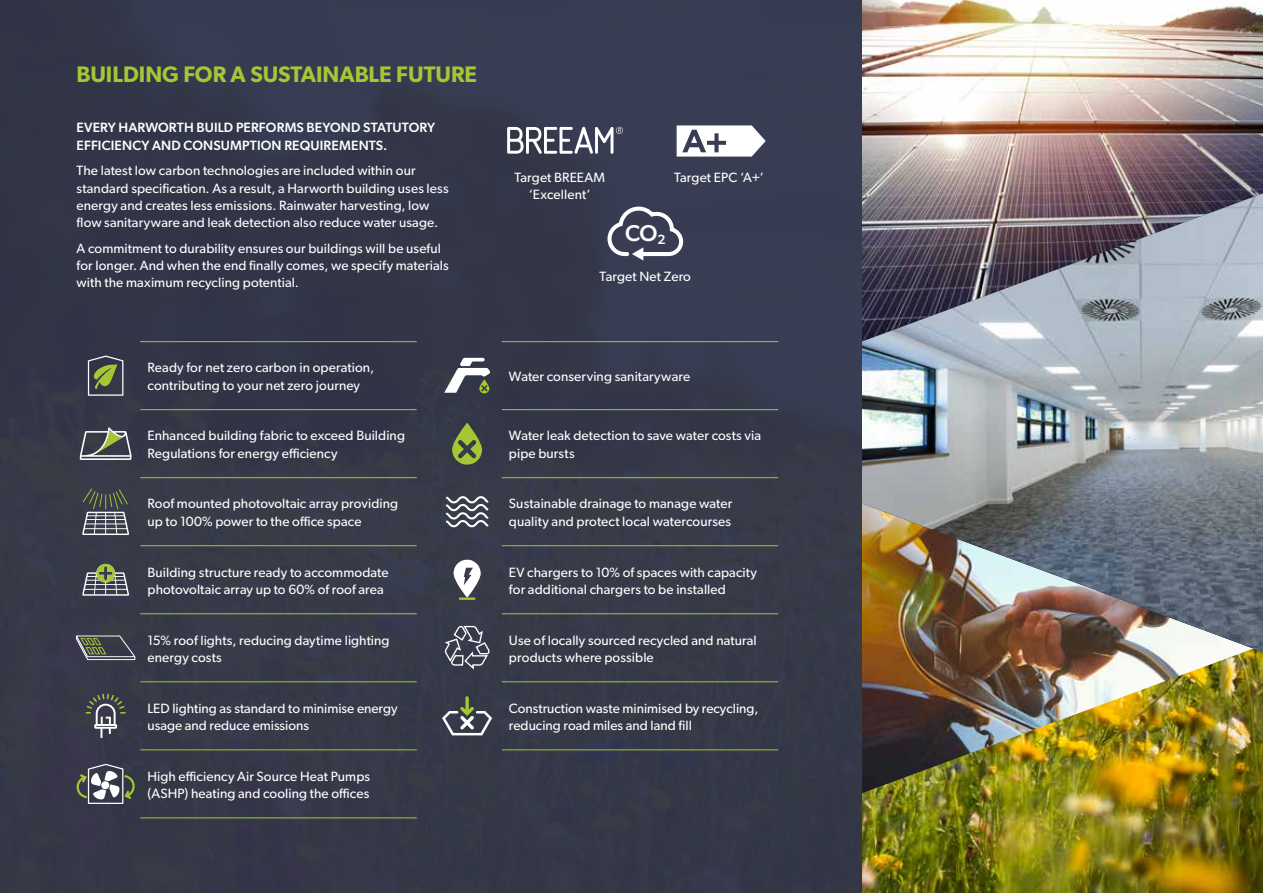
<style>
.page{position:relative;width:1263px;height:893px;background:#fff}
.page>*{position:absolute;margin:0;border:0;box-sizing:border-box;transform-origin:0 0}
.t1{font:500 22.95px "Gibson";color:#fff}
.t2{font:600 22.5px "Gibson";color:#a5c734}
.t3{font:13.5px/17.2px "Gibson";letter-spacing:.01em;color:#fff}
.t4{font:500 13.5px/17.2px "Gibson";letter-spacing:.01em;color:#fff}
</style>
<div class="page">
<img style="left:862px;top:0;width:401px;height:193px">
<img style="left:862px;top:820px;width:401px;height:73px">
<img style="left:862px;top:652px;width:401px;height:168px">
<img style="left:862px;top:193px;width:401px;height:459px">
<img style="left:0;top:0;width:862px;height:893px">
<svg style="left:507px;top:127px;width:116px;height:27px"></svg>
<hr style="left:140px;top:341px;width:277px;height:1px;background:#a5c734">
<hr style="left:140px;top:409px;width:277px;height:1px;background:#a5c734">
<hr style="left:140px;top:477px;width:277px;height:1px;background:#a5c734">
<hr style="left:140px;top:545px;width:277px;height:1px;background:#a5c734">
<hr style="left:140px;top:613px;width:277px;height:1px;background:#a5c734">
<hr style="left:140px;top:681px;width:277px;height:1px;background:#a5c734">
<hr style="left:140px;top:749px;width:277px;height:1px;background:#a5c734">
<hr style="left:140px;top:817px;width:277px;height:1px;background:#a5c734">
<svg style="left:88px;top:356px;width:35px;height:40px"></svg>
<svg style="left:80px;top:427px;width:52px;height:33px;background:#6b706e"></svg>
<svg style="left:82px;top:488px;width:47px;height:47px;background:#5f6466"></svg>
<svg style="left:82px;top:564px;width:47px;height:32px;background:#6f766c"></svg>
<svg style="left:76px;top:635px;width:59px;height:25px"></svg>
<svg style="left:86px;top:694px;width:40px;height:44px;background:#585b60"></svg>
<svg style="left:75px;top:764px;width:61px;height:40px"></svg>
<hr style="left:502px;top:341px;width:276px;height:1px;background:#a5c734">
<hr style="left:502px;top:409px;width:276px;height:1px;background:#a5c734">
<hr style="left:502px;top:477px;width:276px;height:1px;background:#a5c734">
<hr style="left:502px;top:545px;width:276px;height:1px;background:#a5c734">
<hr style="left:502px;top:613px;width:276px;height:1px;background:#a5c734">
<hr style="left:502px;top:681px;width:276px;height:1px;background:#a5c734">
<hr style="left:502px;top:749px;width:276px;height:1px;background:#a5c734">
<svg style="left:444px;top:358px;width:46px;height:36px"></svg>
<svg style="left:452px;top:423px;width:31px;height:43px"></svg>
<svg style="left:446px;top:496px;width:42px;height:31px"></svg>
<svg style="left:453px;top:559px;width:28px;height:39px"></svg>
<hr style="left:460px;top:597px;width:14px;height:3px;background:#a5c734">
<svg style="left:442px;top:625px;width:50px;height:110px;background:#525660"></svg>
<svg style="left:677px;top:125px;width:89px;height:32px"></svg>
<svg style="left:605px;top:205px;width:80px;height:56px;background:#5b5f71"></svg>
<h2 class="t2" style="left:77px;top:61px;width:402px">BUILDING FOR A SUSTAINABLE FUTURE</h2>
<p class="t4" style="left:77px;top:119px;width:360px">EVERY HARWORTH BUILD PERFORMS BEYOND STATUTORY<br>EFFICIENCY AND CONSUMPTION REQUIREMENTS.</p>
<p class="t3" style="left:77px;top:162px;width:374px">The latest low carbon technologies are included within our standard specification. As a result, a Harworth building uses less energy and creates less emissions. Rainwater harvesting, low flow sanitaryware and leak detection also reduce water usage.</p>
<p class="t3" style="left:77px;top:239px;width:374px">A commitment to durability ensures our buildings will be useful for longer. And when the end finally comes, we specify materials with the maximum recycling potential.</p>
<p class="t3" style="left:148px;top:359px;width:228px">Ready for net zero carbon in operation, contributing to your net zero journey</p>
<p class="t3" style="left:148px;top:427px;width:259px">Enhanced building fabric to exceed Building<br>Regulations for energy efficiency</p>
<p class="t3" style="left:148px;top:495px;width:252px">Roof mounted photovoltaic array providing up to 100% power to the office space</p>
<p class="t3" style="left:148px;top:563px;width:243px">Building structure ready to accommodate photovoltaic array up to 60% of roof area</p>
<p class="t3" style="left:148px;top:631px;width:244px">15% roof lights, reducing daytime lighting energy costs</p>
<p class="t3" style="left:148px;top:699px;width:252px">LED lighting as standard to minimise energy usage and reduce emissions</p>
<p class="t3" style="left:148px;top:767px;width:224px">High efficiency Air Source Heat Pumps (ASHP) heating and cooling the offices</p>
<p class="t3" style="left:514px;top:168px;width:92px;text-align:center">Target BREEAM ‘Excellent’</p>
<p class="t3" style="left:674px;top:168px;width:91px">Target EPC ‘A+’</p>
<h1 class="t1" style="left:625px;top:220px;width:42px">CO<sub>2</sub></h1>
<p class="t3" style="left:600px;top:267px;width:93px">Target Net Zero</p>
<p class="t3" style="left:509px;top:368px;width:183px">Water conserving sanitaryware</p>
<p class="t3" style="left:509px;top:427px;width:254px">Water leak detection to save water costs via pipe bursts</p>
<p class="t3" style="left:509px;top:495px;width:225px">Sustainable drainage to manage water quality and protect local watercourses</p>
<p class="t3" style="left:509px;top:563px;width:250px">EV chargers to 10% of spaces with capacity for additional chargers to be installed</p>
<p class="t3" style="left:509px;top:631px;width:249px">Use of locally sourced recycled and natural products where possible</p>
<p class="t3" style="left:509px;top:699px;width:251px">Construction waste minimised by recycling, reducing road miles and land fill</p>
</div>
